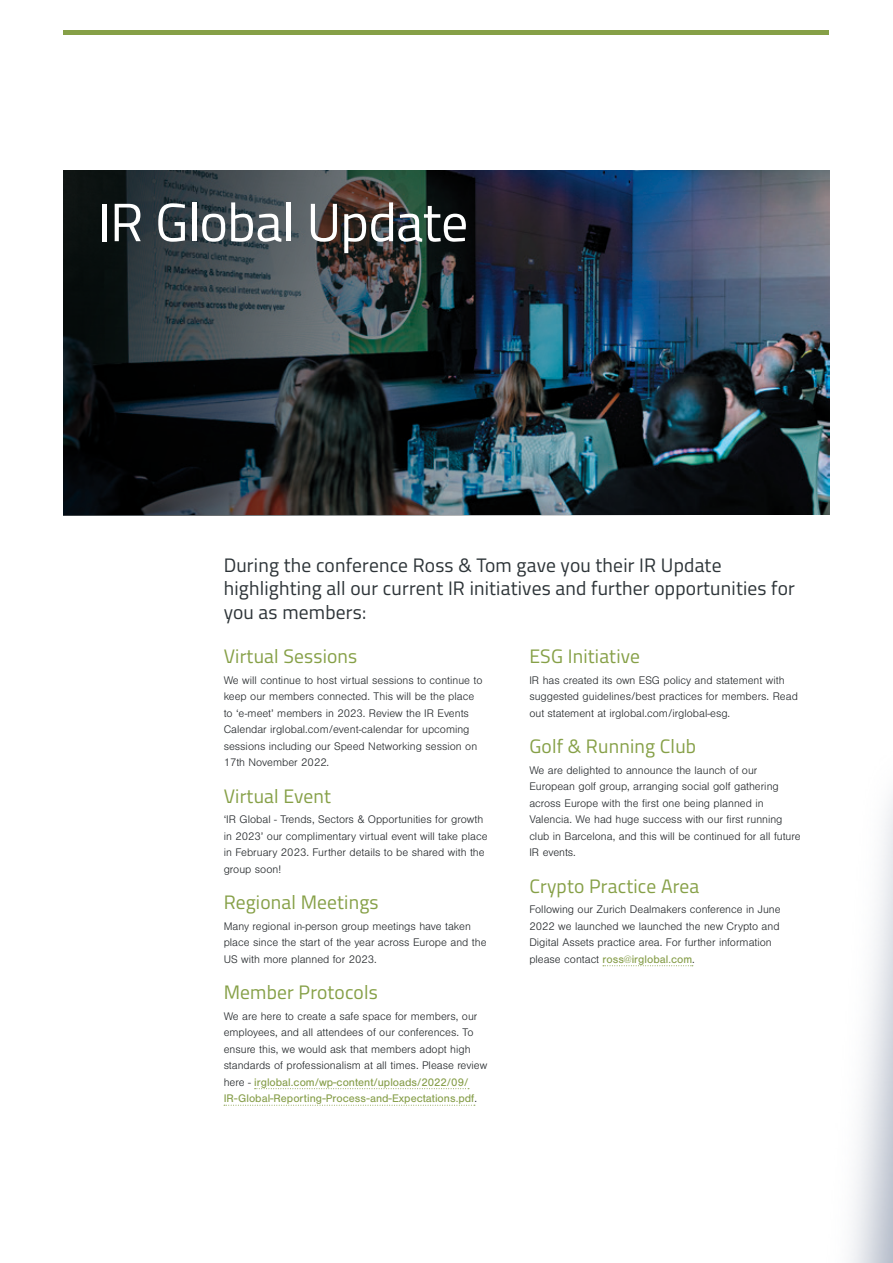
<style>
.page{position:relative;width:893px;height:1263px;background:#fff}
.page>*{position:absolute;margin:0;border:0;box-sizing:border-box;transform-origin:0 0}
.H0{font:54px "Titillium";letter-spacing:-.01em;color:#fff}
.t1{font:19.5px/23.4px "Titillium";letter-spacing:.01em;color:#2d3438}
.t2{font:19.5px "Titillium";letter-spacing:.01em;color:#86a047}
.t3{font:300 11.4px/16.5px "Nimbus San";color:#25292c}
.s1{font-weight:400;color:#859d48}
</style>
<div class="page">
<hr style="left:64px;top:31px;width:765px;height:4px;background:#86a047">
<svg style="left:255px;top:1088px;width:214px;height:1px"></svg>
<svg style="left:224px;top:1105px;width:251px;height:1px"></svg>
<svg style="left:603px;top:965px;width:90px;height:1px"></svg>
<img style="left:64px;top:170px;width:765px;height:346px">
<p class="H0" style="left:98px;top:183px;width:372px">IR Global Update</p>
<h2 class="t1" style="left:224px;top:552px;width:573px">During the conference Ross &amp; Tom gave you their IR Update highlighting all our current IR initiatives and further opportunities for you as members:</h2>
<h2 class="t2" style="left:224px;top:642px;width:135px">Virtual Sessions</h2>
<p class="t3" style="left:224px;top:672px;width:260px">We will continue to host virtual sessions to continue to keep our members connected. This will be the place to ‘e-meet’ members in 2023. Review the IR Events Calendar irglobal.com/event-calendar for upcoming sessions including our Speed Networking session on 17th November 2022.</p>
<h2 class="t2" style="left:224px;top:781px;width:109px">Virtual Event</h2>
<p class="t3" style="left:224px;top:812px;width:265px">‘IR Global - Trends, Sectors &amp; Opportunities for growth in 2023’ our complimentary virtual event will take place in February 2023. Further details to be shared with the group soon!</p>
<h2 class="t2" style="left:224px;top:888px;width:157px">Regional Meetings</h2>
<p class="t3" style="left:224px;top:918px;width:264px">Many regional in-person group meetings have taken place since the start of the year across Europe and the<br>US with more planned for 2023.</p>
<h2 class="t2" style="left:224px;top:978px;width:156px">Member Protocols</h2>
<p class="t3" style="left:224px;top:1008px;width:265px">We are here to create a safe space for members, our employees, and all attendees of our conferences. To ensure this, we would ask that members adopt high standards of professionalism at all times. Please review here - <span class="s1">irglobal.com/wp-content/uploads/2022/09/ IR-Global-Reporting-Process-and-Expectations.pdf</span>.</p>
<h2 class="t2" style="left:529px;top:642px;width:112px">ESG Initiative</h2>
<p class="t3" style="left:529px;top:672px;width:270px">IR has created its own ESG policy and statement with suggested guidelines/best practices for members. Read out statement at irglobal.com/irglobal-esg.</p>
<h2 class="t2" style="left:529px;top:732px;width:168px">Golf &amp; Running Club</h2>
<p class="t3" style="left:529px;top:762px;width:273px">We are delighted to announce the launch of our European golf group, arranging social golf gathering across Europe with the first one being planned in Valencia. We had huge success with our first running club in Barcelona, and this will be continued for all future IR events.</p>
<h2 class="t2" style="left:529px;top:871px;width:172px">Crypto Practice Area</h2>
<p class="t3" style="left:529px;top:901px;width:253px">Following our Zurich Dealmakers conference in June 2022 we launched we launched the new Crypto and Digital Assets practice area. For further information please contact <span class="s1">ross@irglobal.com</span>.</p>
</div>
